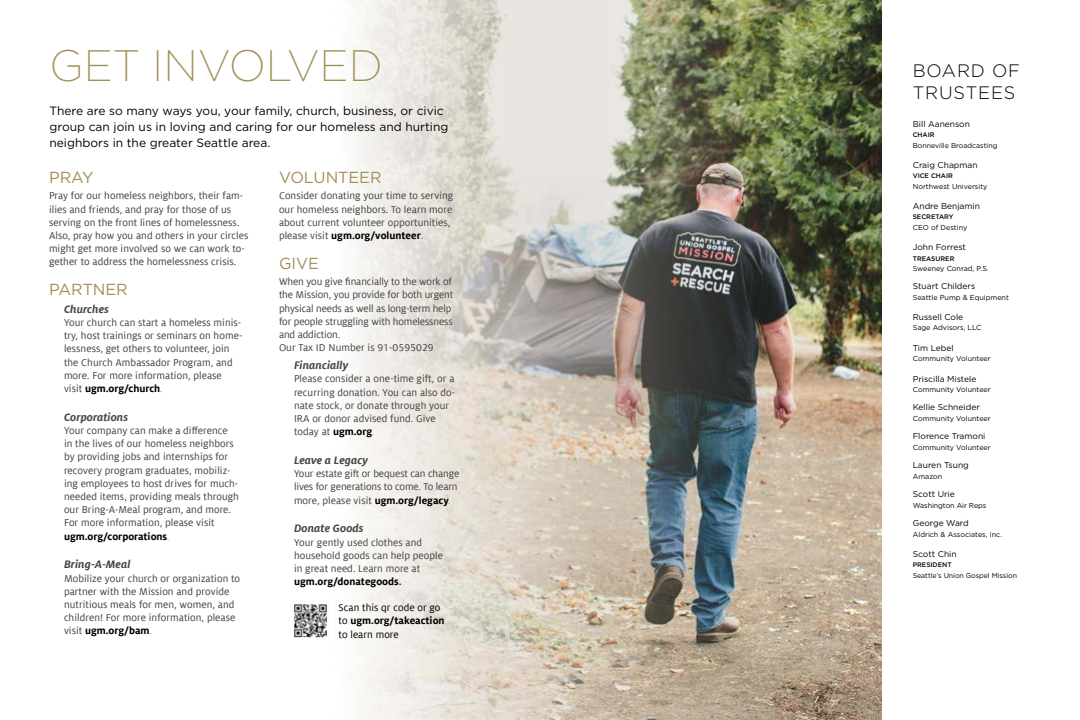
<style>
.page{position:relative;width:1080px;height:720px;background:#fff}
.page>*{position:absolute;margin:0;border:0;box-sizing:border-box;transform-origin:0 0}
.t1{font:200 44px "Gotham";color:#a18f55}
.t2{font:300 18px/22.6px "Gotham";letter-spacing:.05em;color:#000}
.t3{font:16px "Gotham";color:#a18f55}
.t4{font:12px/16px "Gotham";color:#000}
.t5{font:italic 700 12px "Milo Offc";letter-spacing:.005em;color:#464547}
.t6{font:11px/13.2px "Milo Offc";letter-spacing:.005em;color:#414042}
.t7{font:11px/13.2px "Milo Offc";letter-spacing:.005em;color:#000}
.t8{font:8.5px "Gotham";color:#000}
.t9{font:7.2px "Gotham";color:#000}
.t10{font:7.1px "Gotham";letter-spacing:-.01em;color:#000}
.t11{font:500 6.6px "Gotham";color:#000}
.s1{font-weight:700;color:#000}
.s2{font-size:8px}
.s3{font-weight:700}
</style>
<div class="page">
<img style="left:351px;top:0;width:531px;height:720px">
<img style="left:294px;top:604px;width:33px;height:34px">
<h1 class="t1" style="left:50px;top:38px;width:335px">GET INVOLVED</h1>
<p class="t4" style="left:50px;top:102px;width:400px">There are so many ways you, your family, church, business, or civic group can join us in loving and caring for our homeless and hurting neighbors in the greater Seattle area.</p>
<h3 class="t3" style="left:49px;top:167px;width:46px">PRAY</h3>
<p class="t6" style="left:49px;top:189px;width:201px">Pray for our homeless neighbors, their fam&shy;ilies and friends, and pray for those of us serving on the front lines of homelessness.<br>Also, pray how you and others in your circles might get more involved so we can work to&shy;gether to address the homelessness crisis.</p>
<h3 class="t3" style="left:49px;top:279px;width:80px">PARTNER</h3>
<p class="t5" style="left:64px;top:302px;width:46px">Churches</p>
<p class="t6" style="left:64px;top:316px;width:180px">Your church can start a homeless minis&shy;try, host trainings or seminars on home&shy;lessness, get others to volunteer, join the Church Ambassador Program, and more. For more information, please visit <span class="s1">ugm.org/church</span><span class="s2">.</span></p>
<p class="t5" style="left:64px;top:410px;width:66px">Corporations</p>
<p class="t6" style="left:64px;top:424px;width:176px">Your company can make a difference in the lives of our homeless neighbors by providing jobs and internships for recovery program graduates, mobiliz&shy;ing employees to host drives for much&shy;needed items, providing meals through our Bring-A-Meal program, and more.<br>For more information, please visit <span class="s1">ugm.org/corporations</span><span class="s2">.</span></p>
<p class="t5" style="left:64px;top:558px;width:68px">Bring-A-Meal</p>
<p class="t6" style="left:64px;top:572px;width:178px">Mobilize your church or organization to partner with the Mission and provide nutritious meals for men, women, and children! For more information, please visit <span class="s1">ugm.org/bam</span><span class="s2">.</span></p>
<h3 class="t3" style="left:279px;top:167px;width:104px">VOLUNTEER</h3>
<p class="t6" style="left:279px;top:189px;width:176px">Consider donating your time to serving our homeless neighbors. To learn more about current volunteer opportunities, please visit <span class="s1">ugm.org/volunteer</span>.</p>
<h3 class="t3" style="left:279px;top:253px;width:41px">GIVE</h3>
<p class="t6" style="left:279px;top:275px;width:176px">When you give financially to the work of the Mission, you provide for both urgent physical needs as well as long-term help for people struggling with homelessness and addiction.<br>Our Tax ID Number is 91-0595029</p>
<p class="t5" style="left:294px;top:359px;width:56px">Financially</p>
<p class="t6" style="left:294px;top:372px;width:163px">Please consider a one-time gift, or a recurring donation. You can also do&shy;nate stock, or donate through your<br>IRA or donor advised fund. Give today at <span class="s1">ugm.org</span><span class="s2">.</span></p>
<p class="t5" style="left:294px;top:453px;width:75px">Leave a Legacy</p>
<p class="t6" style="left:294px;top:467px;width:167px">Your estate gift or bequest can change lives for generations to come. To learn more, please visit <span class="s1">ugm.org/legacy</span><span class="s2">.</span></p>
<p class="t5" style="left:294px;top:522px;width:71px">Donate Goods</p>
<p class="t6" style="left:294px;top:536px;width:151px">Your gently used clothes and household goods can help people in great need. Learn more at <span class="s1">ugm.org/donategoods</span><span class="s3">.</span></p>
<p class="t7" style="left:339px;top:601px;width:107px">Scan this qr code or go to <span class="s3">ugm.org/takeaction </span>to learn more</p>
<h2 class="t2" style="left:913px;top:59px;width:109px">BOARD OF<br>TRUSTEES</h2>
<p class="t8" style="left:913px;top:118px;width:59px">Bill Aanenson</p>
<p class="t11" style="left:913px;top:131px;width:23px">CHAIR</p>
<p class="t10" style="left:913px;top:141px;width:86px">Bonneville Broadcasting</p>
<p class="t8" style="left:913px;top:160px;width:66px">Craig Chapman</p>
<p class="t11" style="left:913px;top:172px;width:42px">VICE CHAIR</p>
<p class="t9" style="left:913px;top:182px;width:76px">Northwest University</p>
<p class="t8" style="left:913px;top:201px;width:69px">Andre Benjamin</p>
<p class="t11" style="left:913px;top:213px;width:42px">SECRETARY</p>
<p class="t9" style="left:913px;top:223px;width:56px">CEO of Destiny</p>
<p class="t8" style="left:913px;top:242px;width:55px">John Forrest</p>
<p class="t11" style="left:913px;top:254px;width:43px">TREASURER</p>
<p class="t9" style="left:913px;top:264px;width:77px">Sweeney Conrad, P.S.</p>
<p class="t8" style="left:913px;top:281px;width:64px">Stuart Childers</p>
<p class="t9" style="left:913px;top:293px;width:98px">Seattle Pump &amp; Equipment</p>
<p class="t8" style="left:913px;top:312px;width:52px">Russell Cole</p>
<p class="t9" style="left:913px;top:323px;width:70px">Sage Advisors, LLC</p>
<p class="t8" style="left:913px;top:342px;width:42px">Tim Lebel</p>
<p class="t9" style="left:913px;top:354px;width:79px">Community Volunteer</p>
<p class="t8" style="left:913px;top:373px;width:65px">Priscilla Mistele</p>
<p class="t9" style="left:913px;top:385px;width:79px">Community Volunteer</p>
<p class="t8" style="left:913px;top:402px;width:69px">Kellie Schneider</p>
<p class="t9" style="left:913px;top:414px;width:79px">Community Volunteer</p>
<p class="t8" style="left:913px;top:431px;width:74px">Florence Tramoni</p>
<p class="t9" style="left:913px;top:442px;width:79px">Community Volunteer</p>
<p class="t8" style="left:913px;top:460px;width:58px">Lauren Tsung</p>
<p class="t9" style="left:913px;top:472px;width:31px">Amazon</p>
<p class="t8" style="left:913px;top:489px;width:44px">Scott Urie</p>
<p class="t9" style="left:913px;top:501px;width:75px">Washington Air Reps</p>
<p class="t8" style="left:913px;top:518px;width:58px">George Ward</p>
<p class="t9" style="left:913px;top:529px;width:91px">Aldrich &amp; Associates, Inc.</p>
<p class="t8" style="left:913px;top:548px;width:45px">Scott Chin</p>
<p class="t11" style="left:913px;top:561px;width:40px">PRESIDENT</p>
<p class="t10" style="left:913px;top:571px;width:106px">Seattle’s Union Gospel Mission</p>
</div>
